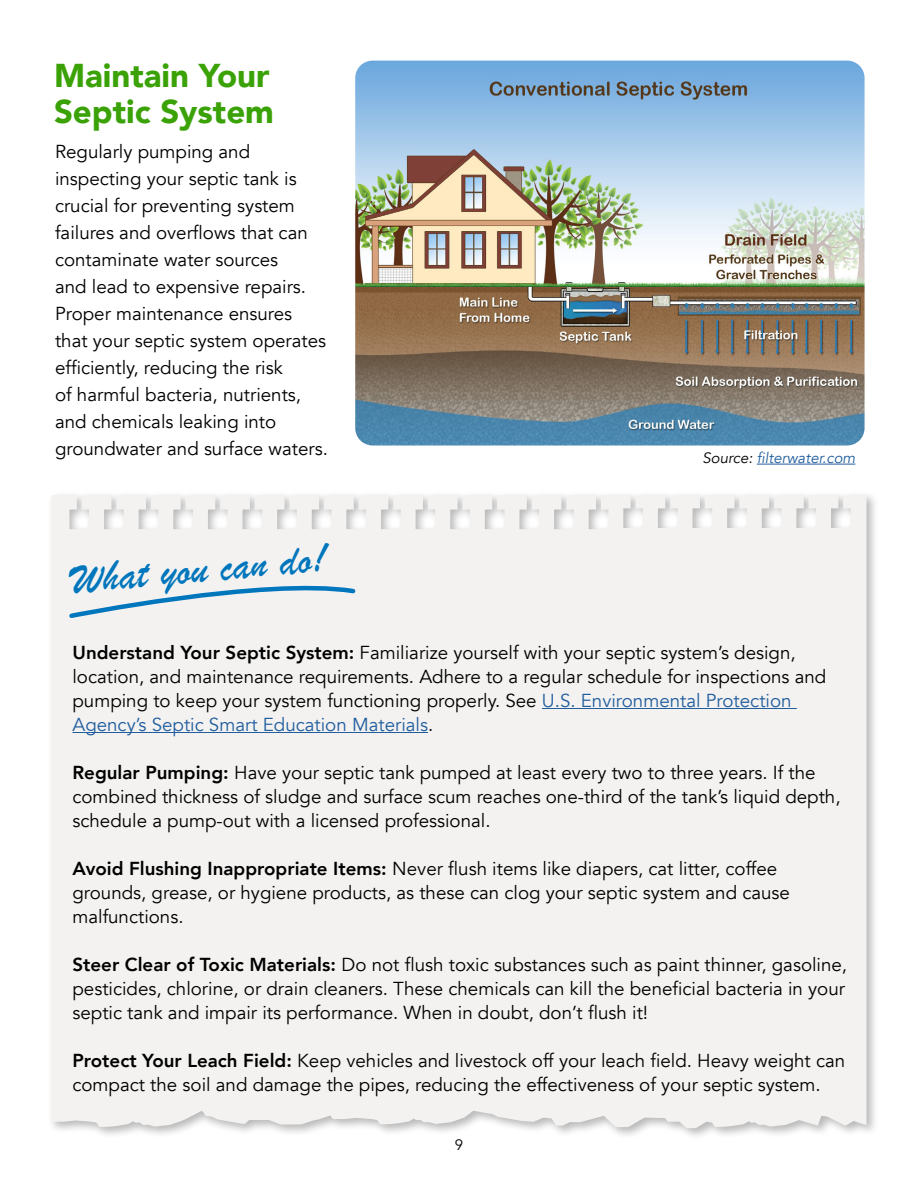
<style>
.page{position:relative;width:918px;height:1188px;background:#fff}
.page>*{position:absolute;margin:0;border:0;box-sizing:border-box;transform-origin:0 0}
.t1{font:44.25px "Brush Script";color:#0076bc}
.t2{font:900 33px/36px "Avenir";color:#3aa207}
.t3{font:18.75px/27px "Avenir";color:#000}
.t4{font:italic 15px "Avenir";color:#215e9e}
.t5{font:15px "Avenir";color:#000}
.s1{color:#000}
.s2{font-weight:800}
.s3{color:#215e9e}
</style>
<div class="page">
<img style="left:355px;top:61px;width:510px;height:384px">
<div style="left:47px;top:491px;width:832px;height:650px;background:#000;opacity:.28"></div>
<div style="left:51px;top:495px;width:816px;height:633px;background:#f3f2f1"></div>
<hr style="left:542px;top:708px;width:255px;height:1px;background:#215e9e">
<hr style="left:72px;top:732px;width:356px;height:1px;background:#215e9e">
<svg style="left:67px;top:577px;width:291px;height:43px"></svg>
<hr style="left:757px;top:464px;width:98px;height:1px;background:#215e9e">
<p class="t2" style="left:54px;top:57px;width:222px">Maintain Your<br>Septic System</p>
<p class="t3" style="left:55px;top:138px;width:274px">Regularly pumping and inspecting your septic tank is crucial for preventing system failures and overflows that can contaminate water sources<br>and lead to expensive repairs.<br>Proper maintenance ensures that your septic system operates efficiently, reducing the risk<br>of harmful bacteria, nutrients, and chemicals leaking into groundwater and surface waters.</p>
<p class="t1" style="left:68px;top:550px;width:258px;rotate:-5deg">What you can do!</p>
<p class="t4" style="left:703px;top:449px;width:154px"><span class="s1">Source:</span> filterwater.com</p>
<p class="t3" style="left:72px;top:641px;width:755px;line-height:24px"><span class="s2">Understand Your Septic System:</span> Familiarize yourself with your septic system’s design, location, and maintenance requirements. Adhere to a regular schedule for inspections and pumping to keep your system functioning properly. See <span class="s3">U.S. Environmental Protection Agency’s Septic Smart Education Materials</span>.</p>
<p class="t3" style="left:72px;top:761px;width:770px;line-height:24px"><span class="s2">Regular Pumping:</span> Have your septic tank pumped at least every two to three years. If the combined thickness of sludge and surface scum reaches one-third of the tank’s liquid depth, schedule a pump-out with a licensed professional.</p>
<p class="t3" style="left:72px;top:857px;width:719px;line-height:24px"><span class="s2">Avoid Flushing Inappropriate Items:</span> Never flush items like diapers, cat litter, coffee grounds, grease, or hygiene products, as these can clog your septic system and cause malfunctions.</p>
<p class="t3" style="left:72px;top:953px;width:776px;line-height:24px;text-align:justify"><span class="s2">Steer Clear of Toxic Materials:</span> Do not flush toxic substances such as paint thinner, gasoline, pesticides, chlorine, or drain cleaners. These chemicals can kill the beneficial bacteria in your septic tank and impair its performance. When in doubt, don’t flush it!</p>
<p class="t3" style="left:72px;top:1049px;width:774px;line-height:24px"><span class="s2">Protect Your Leach Field:</span> Keep vehicles and livestock off your leach field. Heavy weight can compact the soil and damage the pipes, reducing the effectiveness of your septic system.</p>
<p class="t5" style="left:455px;top:1136px;width:10px">9</p>
</div>
